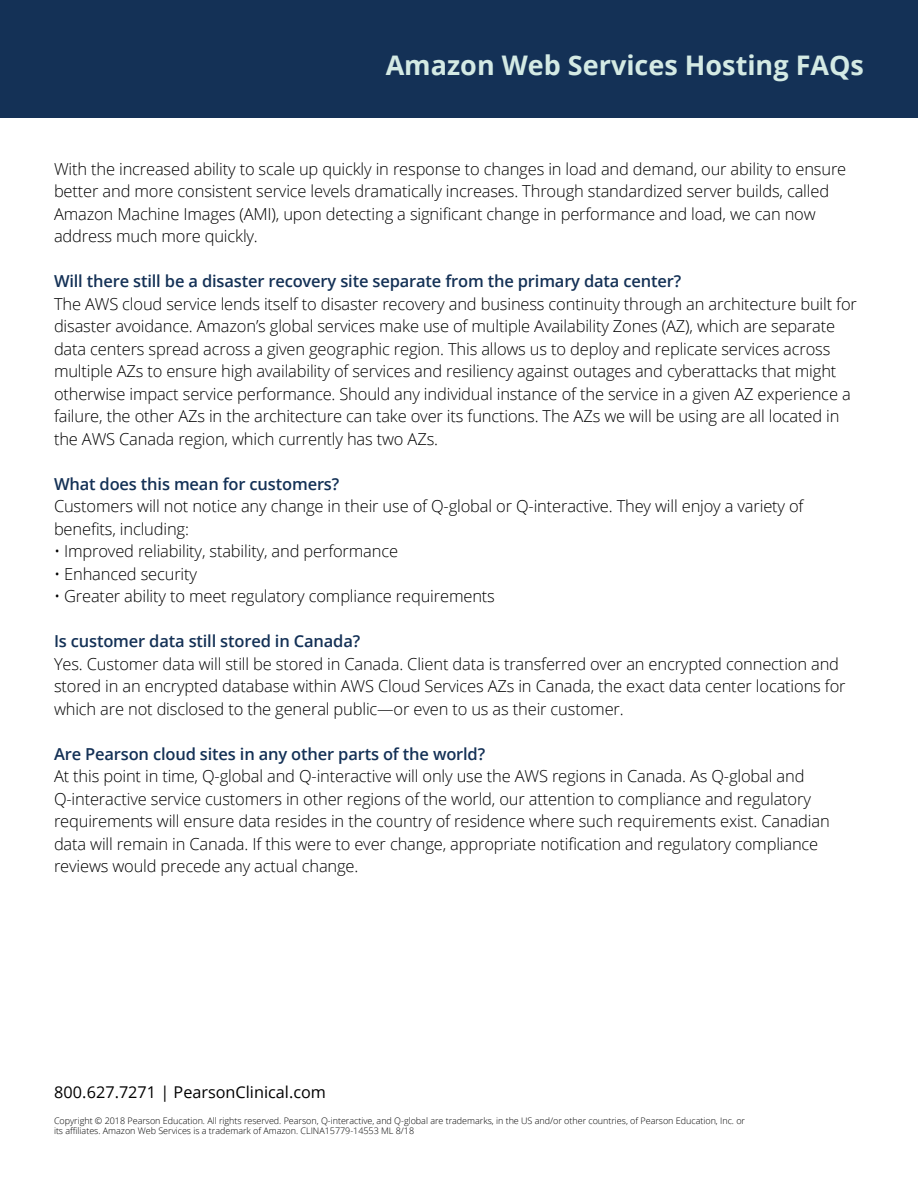
<style>
.page{position:relative;width:918px;height:1188px;background:#fff}
.page>*{position:absolute;margin:0;border:0;box-sizing:border-box;transform-origin:0 0}
.t1{font:700 27px "Open Sans";color:#d4eae4}
.t2{font:300 16.5px/22.5px "Open Sans";letter-spacing:-.01em;color:#000}
.t3{font:600 16.5px "Open Sans";letter-spacing:-.01em;color:#143156}
.t4{font:16.2px "Open Sans";color:#000}
.t5{font:300 9px/10.5px "Open Sans";letter-spacing:-.005em;color:#000}
</style>
<div class="page">
<div style="left:0;top:0;width:918px;height:118px;background:#143156"></div>
<h1 class="t1" style="left:386px;top:46px;width:480px">Amazon Web Services Hosting FAQs</h1>
<p class="t2" style="left:54px;top:157px;width:794px">With the increased ability to scale up quickly in response to changes in load and demand, our ability to ensure better and more consistent service levels dramatically increases. Through standardized server builds, called Amazon Machine Images (AMI), upon detecting a significant change in performance and load, we can now address much more quickly.</p>
<p class="t3" style="left:54px;top:270px;width:629px">Will there still be a disaster recovery site separate from the primary data center?</p>
<p class="t2" style="left:54px;top:292px;width:804px">The AWS cloud service lends itself to disaster recovery and business continuity through an architecture built for disaster avoidance. Amazon’s global services make use of multiple Availability Zones (AZ), which are separate data centers spread across a given geographic region. This allows us to deploy and replicate services across multiple AZs to ensure high availability of services and resiliency against outages and cyberattacks that might otherwise impact service performance. Should any individual instance of the service in a given AZ experience a failure, the other AZs in the architecture can take over its functions. The AZs we will be using are all located in the AWS Canada region, which currently has two AZs.</p>
<p class="t3" style="left:54px;top:472px;width:287px">What does this mean for customers?</p>
<p class="t2" style="left:54px;top:495px;width:751px">Customers will not notice any change in their use of Q-global or Q-interactive. They will enjoy a variety of benefits, including:</p>
<p class="t2" style="left:54px;top:540px;width:346px">• Improved reliability, stability, and performance</p>
<p class="t2" style="left:54px;top:562px;width:145px">• Enhanced security</p>
<p class="t2" style="left:54px;top:585px;width:442px">• Greater ability to meet regulatory compliance requirements</p>
<p class="t3" style="left:54px;top:630px;width:308px">Is customer data still stored in Canada?</p>
<p class="t2" style="left:54px;top:652px;width:793px">Yes. Customer data will still be stored in Canada. Client data is transferred over an encrypted connection and stored in an encrypted database within AWS Cloud Services AZs in Canada, the exact data center locations for which are not disclosed to the general public—or even to us as their customer.</p>
<p class="t3" style="left:54px;top:742px;width:433px">Are Pearson cloud sites in any other parts of the world?</p>
<p class="t2" style="left:54px;top:765px;width:777px">At this point in time, Q-global and Q-interactive will only use the AWS regions in Canada. As Q-global and Q-interactive service customers in other regions of the world, our attention to compliance and regulatory requirements will ensure data resides in the country of residence where such requirements exist. Canadian data will remain in Canada. If this were to ever change, appropriate notification and regulatory compliance reviews would precede any actual change.</p>
<p class="t4" style="left:54px;top:1081px;width:273px">800.627.7271 | PearsonClinical.com</p>
<p class="t5" style="left:54px;top:1115px;width:693px">Copyright © 2018 Pearson Education. All rights reserved. Pearson, Q-interactive, and Q-global are trademarks, in the US and/or other countries, of Pearson Education, Inc. or its affiliates. Amazon Web Services is a trademark of Amazon. CLINA15779-14553 ML 8/18</p>
</div>
